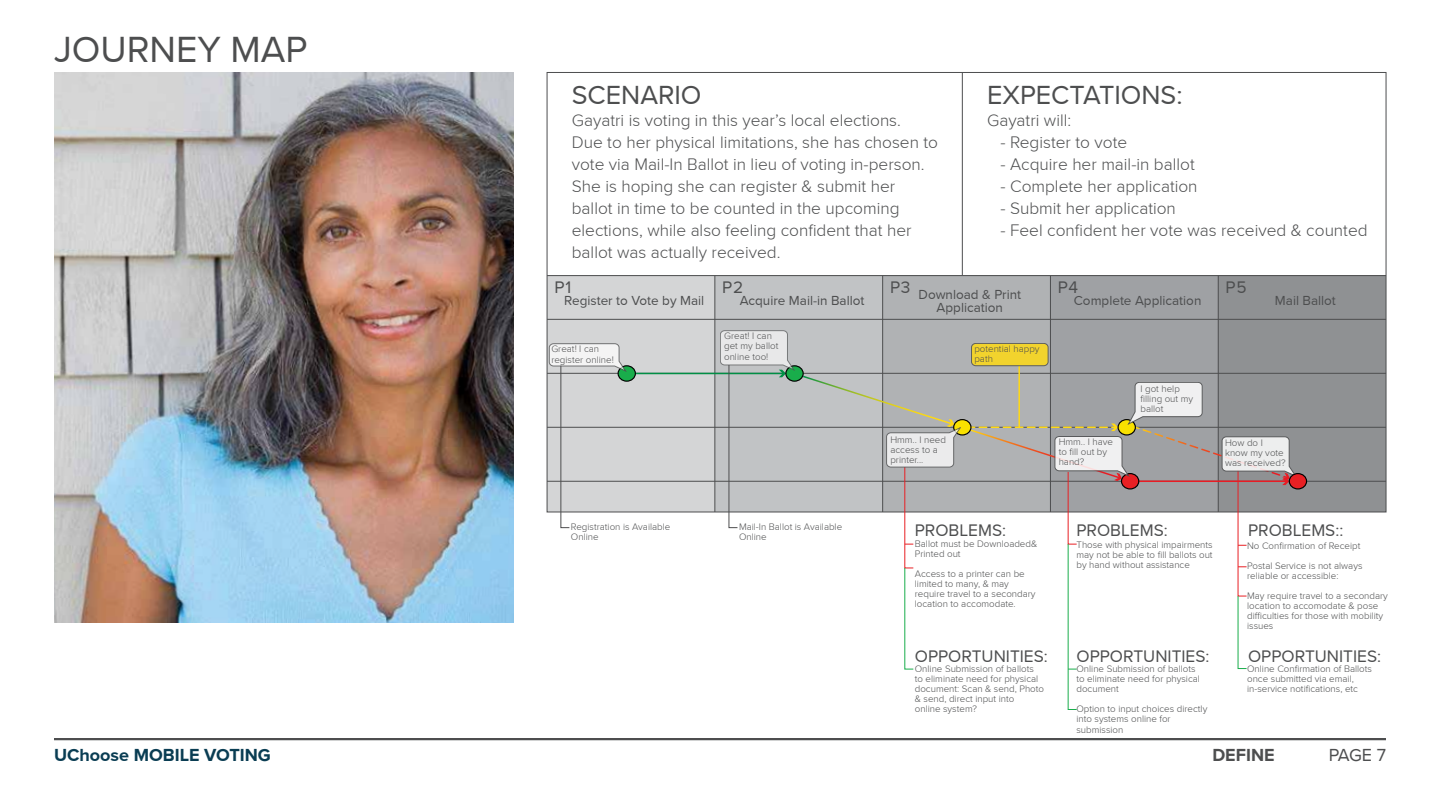
<style>
.page{position:relative;width:1440px;height:810px;background:#fff}
.page>*{position:absolute;margin:0;border:0;box-sizing:border-box;transform-origin:0 0}
.t1{font:37.5px "Proxima Nova";color:#4d4e4f}
.t2{font:27px "Proxima Nova";color:#4d4e4f}
.t3{font:700 18px "Proxima Nova";color:#0a3d53}
.t4{font:700 18px "Proxima Nova";color:#4d4e4f}
.t5{font:18px "Proxima Nova";color:#4d4e4f}
.t6{font:300 17.25px/22.1px "Proxima Nova";color:#4d4e4f}
.t7{font:17.25px "Proxima Nova";color:#4d4e4f}
.t8{font:13.5px/13.1px "Proxima Nova";color:#4d4e4f;text-align:center}
.t9{font:300 9.75px/10.1px "Proxima Nova";color:#4d4e4f}
</style>
<div class="page">
<hr style="left:54px;top:738px;width:1332px;height:2px;background:#4d4e4f">
<hr style="left:962px;top:72px;width:1px;height:219px;background:#4d4e4f">
<div style="left:883px;top:276px;width:167px;height:236px;background:#b0b2b4"></div>
<div style="left:1218px;top:276px;width:168px;height:236px;background:#8f9193"></div>
<div style="left:1050px;top:276px;width:168px;height:236px;background:#9fa1a4"></div>
<div style="left:715px;top:276px;width:168px;height:236px;background:#c1c3c5"></div>
<div style="left:547px;top:276px;width:168px;height:236px;background:#d4d5d6"></div>
<hr style="left:715px;top:276px;width:1px;height:236px;background:#4d4e4f">
<hr style="left:1218px;top:276px;width:1px;height:236px;background:#4d4e4f">
<hr style="left:1050px;top:276px;width:1px;height:236px;background:#4d4e4f">
<hr style="left:882px;top:276px;width:1px;height:236px;background:#4d4e4f">
<hr style="left:547px;top:427px;width:839px;height:1px;background:#4d4e4f">
<hr style="left:547px;top:481px;width:839px;height:1px;background:#4d4e4f">
<hr style="left:547px;top:319px;width:839px;height:1px;background:#4d4e4f">
<hr style="left:547px;top:275px;width:839px;height:1px;background:#4d4e4f">
<hr style="left:547px;top:373px;width:839px;height:1px;background:#4d4e4f">
<hr style="left:635px;top:373px;width:148px;height:1px;background:#008f45">
<div style="left:954px;top:420px;width:17px;height:15px;background:#f9e100;border-radius:50%"></div>
<div style="left:953px;top:419px;width:19px;height:17px;border:1px solid #000;border-radius:50%"></div>
<svg style="left:801px;top:375px;width:160px;height:295px"></svg>
<div style="left:1289px;top:474px;width:18px;height:15px;background:#e82024;border-radius:50%"></div>
<div style="left:1289px;top:473px;width:18px;height:17px;border:1px solid #000;border-radius:50%"></div>
<div style="left:786px;top:366px;width:17px;height:15px;background:#19ad4b;border-radius:50%"></div>
<div style="left:785px;top:365px;width:19px;height:17px;border:1px solid #000;border-radius:50%"></div>
<div style="left:618px;top:366px;width:17px;height:15px;background:#19ad4b;border-radius:50%"></div>
<div style="left:618px;top:365px;width:18px;height:17px;border:1px solid #000;border-radius:50%"></div>
<svg style="left:549px;top:343px;width:77px;height:185px"></svg>
<svg style="left:720px;top:330px;width:75px;height:198px"></svg>
<svg style="left:969px;top:382px;width:328px;height:328px"></svg>
<hr style="left:1018px;top:366px;width:2px;height:61px;background:#ffd915">
<div style="left:972px;top:343px;width:76px;height:23px;background:#f2d32d;border-radius:4px"></div>
<div style="left:971px;top:343px;width:77px;height:23px;border:1px solid #4d4e4f;border-radius:4px"></div>
<img style="left:54px;top:72px;width:459px;height:550px">
<h1 class="t1" style="left:54px;top:28px;width:255px">JOURNEY MAP</h1>
<h2 class="t2" style="left:572px;top:79px;width:131px">SCENARIO</h2>
<p class="t6" style="left:572px;top:109px;width:368px">Gayatri is voting in this year’s local elections.<br>Due to her physical limitations, she has chosen to vote via Mail-In Ballot in lieu of voting in-person.<br>She is hoping she can register &amp; submit her ballot in time to be counted in the upcoming elections, while also feeling confident that her ballot was actually received.</p>
<h2 class="t2" style="left:987px;top:79px;width:197px">EXPECTATIONS:</h2>
<h3 class="t6" style="left:987px;top:109px;width:86px">Gayatri will:</h3>
<h3 class="t6" style="left:1000px;top:131px;width:128px">- Register to vote</h3>
<h3 class="t6" style="left:1000px;top:153px;width:196px">- Acquire her mail-in ballot</h3>
<h3 class="t6" style="left:1000px;top:175px;width:199px">- Complete her application</h3>
<h3 class="t6" style="left:1000px;top:197px;width:177px">- Submit her application</h3>
<h3 class="t6" style="left:1000px;top:219px;width:369px">- Feel confident her vote was received &amp; counted</h3>
<h3 class="t7" style="left:555px;top:277px;width:18px">P1</h3>
<h3 class="t7" style="left:722px;top:277px;width:22px">P2</h3>
<h3 class="t7" style="left:890px;top:277px;width:22px">P3</h3>
<h3 class="t7" style="left:1058px;top:277px;width:22px">P4</h3>
<h3 class="t7" style="left:1226px;top:277px;width:22px">P5</h3>
<h3 class="t8" style="left:1074px;top:294px;width:129px">Complete Application</h3>
<h3 class="t8" style="left:919px;top:287px;width:104px">Download &amp; Print<br>Application</h3>
<h3 class="t8" style="left:1275px;top:294px;width:62px">Mail Ballot</h3>
<h3 class="t8" style="left:564px;top:294px;width:141px">Register to Vote by Mail</h3>
<h3 class="t8" style="left:740px;top:294px;width:126px">Acquire Mail-in Ballot</h3>
<p class="t9" style="left:551px;top:344px;width:64px">Great! I can register online!</p>
<p class="t9" style="left:571px;top:522px;width:101px">Registration is Available<br>Online</p>
<p class="t9" style="left:724px;top:331px;width:56px">Great! I can get my ballot online too!</p>
<p class="t9" style="left:739px;top:522px;width:105px">Mail-In Ballot is Available<br>Online</p>
<p class="t9" style="left:974px;top:343px;width:67px">potential happy path</p>
<p class="t9" style="left:890px;top:434px;width:57px">Hmm.. I need access to a printer...</p>
<p class="t9" style="left:1059px;top:437px;width:56px">Hmm.. I have to fill out by hand?</p>
<p class="t9" style="left:1140px;top:383px;width:54px">I got help filling out my ballot</p>
<p class="t9" style="left:1225px;top:438px;width:62px">How do I know my vote was received?</p>
<h3 class="t7" style="left:915px;top:520px;width:93px">PROBLEMS:</h3>
<h3 class="t7" style="left:1077px;top:520px;width:93px">PROBLEMS:</h3>
<h3 class="t7" style="left:1248px;top:520px;width:97px">PROBLEMS::</h3>
<p class="t9" style="left:915px;top:538px;width:124px">Ballot must be Downloaded&amp;<br>Printed out</p>
<p class="t9" style="left:915px;top:568px;width:122px">Access to a printer can be limited to many, &amp; may require travel to a secondary location to accomodate.</p>
<p class="t9" style="left:1077px;top:539px;width:138px;text-align:justify">Those with physical impairments may not be able to fill ballots out by hand without assistance</p>
<p class="t9" style="left:1247px;top:535px;width:117px;line-height:20.2px">No Confirmation of Receipt<br>Postal Service is not always</p>
<p class="t9" style="left:1247px;top:565px;width:142px;line-height:20.2px">reliable or accessible:<br>May require travel to a secondary</p>
<p class="t9" style="left:1247px;top:601px;width:138px">location to accomodate &amp; pose difficulties for those with mobility issues</p>
<h3 class="t7" style="left:915px;top:646px;width:135px">OPPORTUNITIES:</h3>
<h3 class="t7" style="left:1077px;top:646px;width:135px">OPPORTUNITIES:</h3>
<h3 class="t7" style="left:1248px;top:646px;width:135px">OPPORTUNITIES:</h3>
<p class="t9" style="left:915px;top:663px;width:131px">Online Submission of ballots to eliminate need for physical document: Scan &amp; send, Photo &amp; send, direct input into<br>online system?</p>
<p class="t9" style="left:1077px;top:663px;width:125px">Online Submission of ballots to eliminate need for physical document</p>
<p class="t9" style="left:1077px;top:704px;width:132px">Option to input choices directly into systems online for submission</p>
<p class="t9" style="left:1247px;top:663px;width:126px">Online Confirmation of Ballots once submitted via email, in-service notifications, etc</p>
<h3 class="t3" style="left:54px;top:745px;width:218px">UChoose MOBILE VOTING</h3>
<h3 class="t4" style="left:1212px;top:745px;width:64px">DEFINE</h3>
<h3 class="t5" style="left:1329px;top:745px;width:59px">PAGE 7</h3>
</div>
